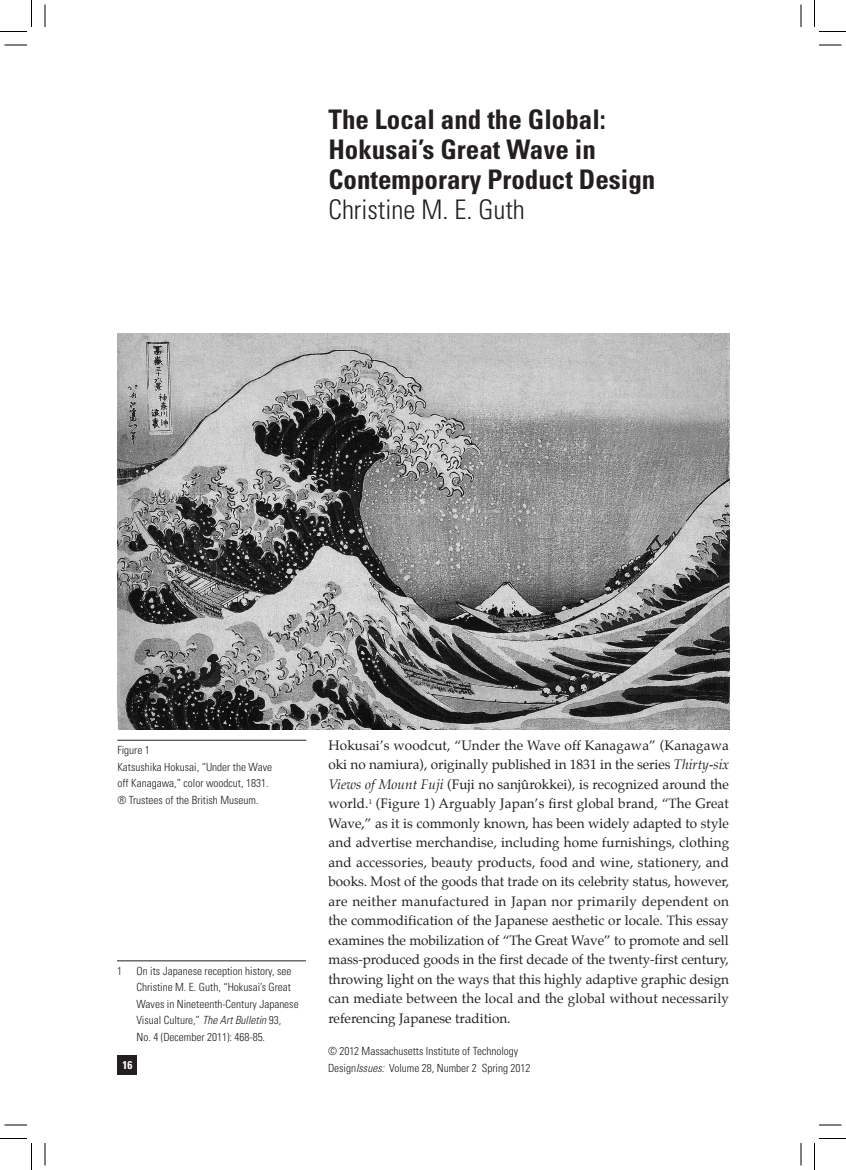
<style>
.page{position:relative;width:846px;height:1170px;background:#fff}
.page>*{position:absolute;margin:0;border:0;box-sizing:border-box;transform-origin:0 0}
.t1{font:700 condensed 27px/30px "Univers";color:#231f20}
.t2{font:300 condensed 27px "Univers";color:#231f20}
.t3{font:13.5px/19.5px "Palatino";color:#231f20;text-align:justify}
.t4{font:300 condensed 11.25px/16.5px "Univers";color:#231f20}
.t5{font:700 condensed 11.25px "Univers";color:#fff}
.s1{font-style:italic}
</style>
<div class="page">
<div style="left:118px;top:1055px;width:19px;height:20px;background:#231f20"></div>
<hr style="left:117px;top:960px;width:189px;height:1px;background:#231f20">
<img style="left:117px;top:333px;width:612px;height:397px">
<hr style="left:117px;top:740px;width:189px;height:1px;background:#231f20">
<svg style="left:4px;top:45px;width:23px;height:1px"></svg>
<svg style="left:819px;top:45px;width:23px;height:1px"></svg>
<svg style="left:4px;top:1125px;width:23px;height:1px"></svg>
<svg style="left:819px;top:1125px;width:23px;height:1px"></svg>
<svg style="left:45px;top:4px;width:1px;height:23px"></svg>
<svg style="left:45px;top:1143px;width:1px;height:23px"></svg>
<svg style="left:801px;top:4px;width:1px;height:23px"></svg>
<svg style="left:801px;top:1143px;width:1px;height:23px"></svg>
<svg style="left:0;top:0;width:32px;height:32px"></svg>
<svg style="left:0;top:1138px;width:32px;height:32px"></svg>
<svg style="left:814px;top:0;width:32px;height:32px"></svg>
<svg style="left:814px;top:1138px;width:32px;height:32px"></svg>
<h1 class="t1" style="left:328px;top:105px;width:328px">The Local and the Global:<br>Hokusai’s Great Wave in<br>Contemporary Product Design</h1>
<h1 class="t2" style="left:328px;top:194px;width:198px">Christine M. E. Guth</h1>
<p class="t4" style="left:117px;top:742px;width:156px">Figure 1<br>Katsushika Hokusai, “Under the Wave off Kanagawa,” color woodcut, 1831. ® Trustees of the British Museum.</p>
<p class="t4" style="left:117px;top:963px;width:6px">1</p>
<p class="t4" style="left:136px;top:963px;width:164px">On its Japanese reception history, see Christine M. E. Guth, “Hokusai’s Great Waves in Nineteenth-Century Japanese Visual Culture,” <span class="s1">The Art Bulletin</span> 93,<br>No. 4 (December 2011): 468-85.</p>
<p class="t5" style="left:122px;top:1058px;width:11px">16</p>
<p class="t3" style="left:328px;top:735px;width:402px">Hokusai’s woodcut, “Under the Wave off Kanagawa” (Kanagawa oki no namiura), originally published in 1831 in the series <span class="s1">Thirty-six Views of Mount Fuji</span> (Fuji no sanjûrokkei), is recognized around the world.<sup>1</sup> (Figure 1) Arguably Japan’s first global brand, “The Great Wave,” as it is commonly known, has been widely adapted to style and advertise merchandise, including home furnishings, clothing and accessories, beauty products, food and wine, stationery, and books. Most of the goods that trade on its celebrity status, however, are neither manufactured in Japan nor primarily dependent on the commodification of the Japanese aesthetic or locale. This essay examines the mobilization of “The Great Wave” to promote and sell mass-produced goods in the first decade of the twenty-first century, throwing light on the ways that this highly adaptive graphic design can mediate between the local and the global without necessarily referencing Japanese tradition.</p>
<p class="t4" style="left:328px;top:1043px;width:204px">© 2012 Massachusetts Institute of Technology<br>Design<span class="s1">Issues:</span> Volume 28, Number 2 Spring 2012</p>
</div>
